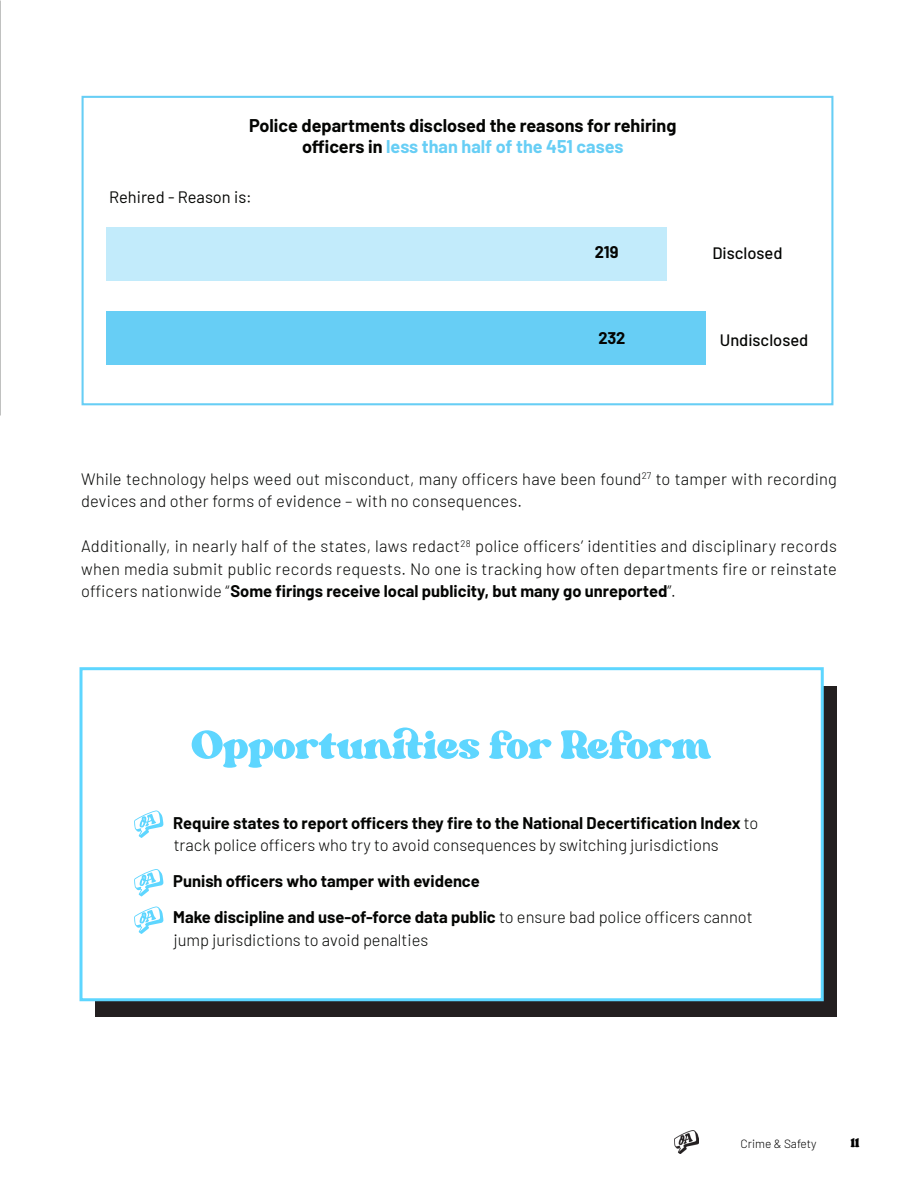
<style>
.page{position:relative;width:918px;height:1188px;background:#fff}
.page>*{position:absolute;margin:0;border:0;box-sizing:border-box;transform-origin:0 0}
.t1{font:57px "Margin";color:#5ed6ff}
.t2{font:700 18px/21px "Barlow";color:#040503;text-align:center}
.t3{font:18px "Margin";color:#000}
.t4{font:300 16.5px/22.5px "Barlow";letter-spacing:.01em;color:#040503}
.t5{font:700 16.5px/22.5px "Barlow";color:#040503}
.t6{font:500 16.5px "Barlow";color:#040503}
.t7{font:16.5px "Barlow";color:#040503}
.t8{font:300 12px "Barlow";color:#000}
.s1{color:#67cef5}
.s2{font-weight:700}
.s3{font-weight:300}
</style>
<div class="page">
<img style="left:674px;top:1130px;width:25px;height:24px">
<div style="left:96px;top:686px;width:741px;height:331px;background:#231f20"></div>
<div style="left:80px;top:667px;width:744px;height:334px;background:#fff;border:3px solid #5ed6ff"></div>
<svg style="left:134px;top:811px;width:29px;height:27px"></svg>
<svg style="left:134px;top:869px;width:29px;height:27px"></svg>
<svg style="left:134px;top:907px;width:29px;height:27px"></svg>
<div style="left:107px;top:311px;width:599px;height:54px;background:#67cef5"></div>
<div style="left:107px;top:227px;width:560px;height:54px;background:#c2ebfb"></div>
<div style="left:82px;top:96px;width:751px;height:309px;border:2px solid #67cef5"></div>
<p class="t2" style="left:249px;top:114px;width:429px">Police departments disclosed the reasons for rehiring officers in <span class="s1">less than half of the 451 cases</span></p>
<p class="t7" style="left:109px;top:185px;width:144px">Rehired - Reason is:</p>
<p class="t5" style="left:595px;top:239px;width:25px">219</p>
<p class="t6" style="left:712px;top:241px;width:72px">Disclosed</p>
<p class="t5" style="left:598px;top:326px;width:29px">232</p>
<p class="t6" style="left:720px;top:328px;width:90px">Undisclosed</p>
<p class="t4" style="left:81px;top:466px;width:758px">While technology helps weed out misconduct, many officers have been found<sup>27</sup> to tamper with recording devices and other forms of evidence – with no consequences.</p>
<p class="t4" style="left:81px;top:534px;width:758px;text-align:justify">Additionally, in nearly half of the states, laws redact<sup>28</sup> police officers’ identities and disciplinary records when media submit public records requests. No one is tracking how often departments fire or reinstate officers nationwide “<span class="s2">Some firings receive local publicity, but many go unreported</span>”.</p>
<p class="t1" style="left:192px;top:718px;width:521px">Opportunities for Reform</p>
<p class="t5" style="left:173px;top:810px;width:587px">Require states to report officers they fire to the National Decertification Index <span class="s3">to track police officers who try to avoid consequences by switching jurisdictions</span></p>
<p class="t5" style="left:173px;top:869px;width:308px">Punish officers who tamper with evidence</p>
<p class="t4" style="left:173px;top:905px;width:581px"><span class="s2">Make discipline and use-of-force data public</span> to ensure bad police officers cannot jump jurisdictions to avoid penalties</p>
<p class="t8" style="left:741px;top:1135px;width:77px">Crime &amp; Safety</p>
<p class="t3" style="left:851px;top:1135px;width:10px">11</p>
</div>
